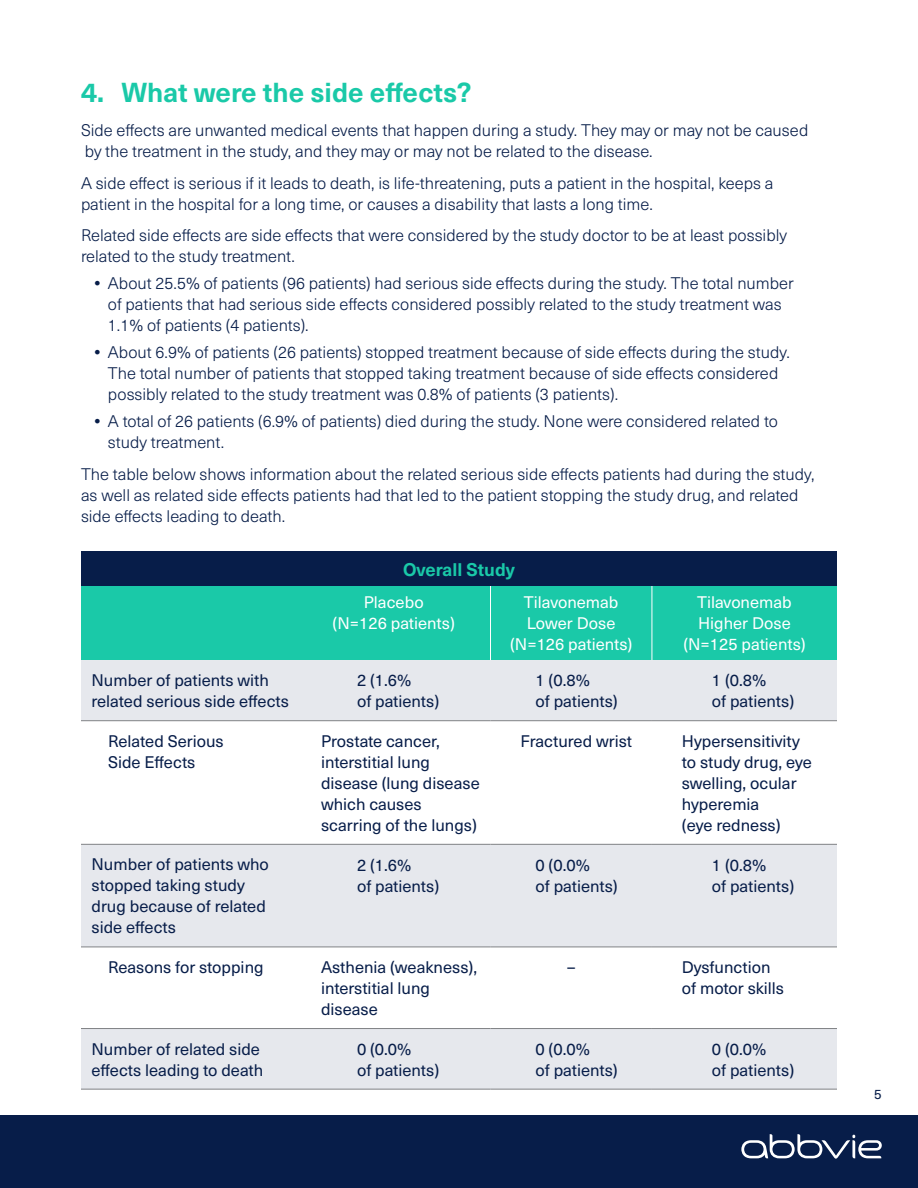
<style>
.page{position:relative;width:918px;height:1188px;background:#fff}
.page>*{position:absolute;margin:0;border:0;box-sizing:border-box;transform-origin:0 0}
.t1{font:700 27px "Neue Haas Unica Pro";color:#1ac9a8}
.t2{font:700 18px "Neue Haas Unica Pro";color:#1ac9a8}
.t3{font:300 16.5px/21px "Neue Haas Unica Pro";color:#071d49}
.t4{font:16.5px/21px "Neue Haas Unica Pro";color:#071d49}
.t5{font:16.5px/21px "Neue Haas Unica Pro";color:#fff;text-align:center}
.t6{font:13.5px "Neue Haas Unica Pro";color:#071d49}
.s1{font-weight:700}
</style>
<div class="page">
<div style="left:0;top:1115px;width:918px;height:73px;background:#071d49"></div>
<div style="left:81px;top:551px;width:756px;height:35px;background:#071d49"></div>
<div style="left:81px;top:586px;width:756px;height:74px;background:#1ac9a8"></div>
<svg style="left:81px;top:660px;width:756px;height:429px;fill:#e6e8ed"></svg>
<hr style="left:81px;top:720px;width:216px;height:1px;background:#808285">
<hr style="left:297px;top:720px;width:193px;height:1px;background:#808285">
<hr style="left:490px;top:720px;width:162px;height:1px;background:#808285">
<hr style="left:652px;top:720px;width:185px;height:1px;background:#808285">
<hr style="left:81px;top:844px;width:216px;height:1px;background:#808285">
<hr style="left:297px;top:844px;width:193px;height:1px;background:#808285">
<hr style="left:490px;top:844px;width:162px;height:1px;background:#808285">
<hr style="left:652px;top:844px;width:185px;height:1px;background:#808285">
<hr style="left:81px;top:947px;width:216px;height:1px;background:#808285">
<hr style="left:297px;top:947px;width:193px;height:1px;background:#808285">
<hr style="left:490px;top:947px;width:162px;height:1px;background:#808285">
<hr style="left:652px;top:947px;width:185px;height:1px;background:#808285">
<hr style="left:81px;top:1028px;width:216px;height:1px;background:#808285">
<hr style="left:297px;top:1028px;width:193px;height:1px;background:#808285">
<hr style="left:490px;top:1028px;width:162px;height:1px;background:#808285">
<hr style="left:652px;top:1028px;width:185px;height:1px;background:#808285">
<hr style="left:81px;top:1089px;width:216px;height:1px;background:#808285">
<hr style="left:297px;top:1089px;width:193px;height:1px;background:#808285">
<hr style="left:490px;top:1089px;width:162px;height:1px;background:#808285">
<hr style="left:652px;top:1089px;width:185px;height:1px;background:#808285">
<hr style="left:490px;top:586px;width:1px;height:74px;background:#fff">
<hr style="left:652px;top:586px;width:1px;height:74px;background:#fff">
<svg style="left:741px;top:1134px;width:141px;height:25px"></svg>
<h1 class="t1" style="left:81px;top:76px;width:392px">4. What were the side effects?</h1>
<p class="t3" style="left:81px;top:120px;width:729px">Side effects are unwanted medical events that happen during a study. They may or may not be caused by the treatment in the study, and they may or may not be related to the disease.</p>
<p class="t3" style="left:81px;top:173px;width:694px">A side effect is serious if it leads to death, is life-threatening, puts a patient in the hospital, keeps a patient in the hospital for a long time, or causes a disability that lasts a long time.</p>
<p class="t3" style="left:81px;top:225px;width:707px">Related side effects are side effects that were considered by the study doctor to be at least possibly related to the study treatment.</p>
<p class="t3" style="left:108px;top:273px;width:687px;text-indent:-13px"><span class="s1">•</span> About 25.5% of patients (96 patients) had serious side effects during the study. The total number of patients that had serious side effects considered possibly related to the study treatment was<br>1.1% of patients (4 patients).</p>
<p class="t3" style="left:108px;top:342px;width:683px;text-indent:-13px"><span class="s1">•</span> About 6.9% of patients (26 patients) stopped treatment because of side effects during the study.<br>The total number of patients that stopped taking treatment because of side effects considered possibly related to the study treatment was 0.8% of patients (3 patients).</p>
<p class="t3" style="left:108px;top:411px;width:671px;text-indent:-13px"><span class="s1">•</span> A total of 26 patients (6.9% of patients) died during the study. None were considered related to study treatment.</p>
<p class="t3" style="left:81px;top:464px;width:735px">The table below shows information about the related serious side effects patients had during the study, as well as related side effects patients had that led to the patient stopping the study drug, and related side effects leading to death.</p>
<p class="t2" style="left:403px;top:558px;width:113px">Overall Study</p>
<p class="t5" style="left:333px;top:592px;width:124px">Placebo<br>(N=126 patients)</p>
<p class="t5" style="left:510px;top:592px;width:124px">Tilavonemab<br>Lower Dose (N=126 patients)</p>
<p class="t5" style="left:683px;top:592px;width:124px">Tilavonemab<br>Higher Dose (N=125 patients)</p>
<p class="t4" style="left:92px;top:670px;width:199px">Number of patients with related serious side effects</p>
<p class="t4" style="left:357px;top:670px;width:84px">2 (1.6%<br>of patients)</p>
<p class="t4" style="left:536px;top:670px;width:84px">1 (0.8%<br>of patients)</p>
<p class="t4" style="left:712px;top:670px;width:84px">1 (0.8%<br>of patients)</p>
<p class="t4" style="left:108px;top:731px;width:117px">Related Serious<br>Side Effects</p>
<p class="t4" style="left:321px;top:731px;width:160px">Prostate cancer, interstitial lung disease (lung disease which causes scarring of the lungs)</p>
<p class="t4" style="left:521px;top:731px;width:113px">Fractured wrist</p>
<p class="t4" style="left:682px;top:731px;width:131px">Hypersensitivity to study drug, eye swelling, ocular hyperemia<br>(eye redness)</p>
<p class="t4" style="left:92px;top:854px;width:179px">Number of patients who stopped taking study drug because of related side effects</p>
<p class="t4" style="left:357px;top:854px;width:84px">2 (1.6%<br>of patients)</p>
<p class="t4" style="left:536px;top:854px;width:84px">0 (0.0%<br>of patients)</p>
<p class="t4" style="left:712px;top:854px;width:84px">1 (0.8%<br>of patients)</p>
<p class="t4" style="left:108px;top:957px;width:157px">Reasons for stopping</p>
<p class="t4" style="left:321px;top:957px;width:158px">Asthenia (weakness), interstitial lung disease</p>
<p class="t4" style="left:567px;top:957px;width:10px">–</p>
<p class="t4" style="left:682px;top:957px;width:104px">Dysfunction of motor skills</p>
<p class="t4" style="left:92px;top:1039px;width:173px">Number of related side effects leading to death</p>
<p class="t4" style="left:357px;top:1039px;width:84px">0 (0.0%<br>of patients)</p>
<p class="t4" style="left:536px;top:1039px;width:84px">0 (0.0%<br>of patients)</p>
<p class="t4" style="left:712px;top:1039px;width:84px">0 (0.0%<br>of patients)</p>
<p class="t6" style="left:874px;top:1086px;width:9px">5</p>
</div>
